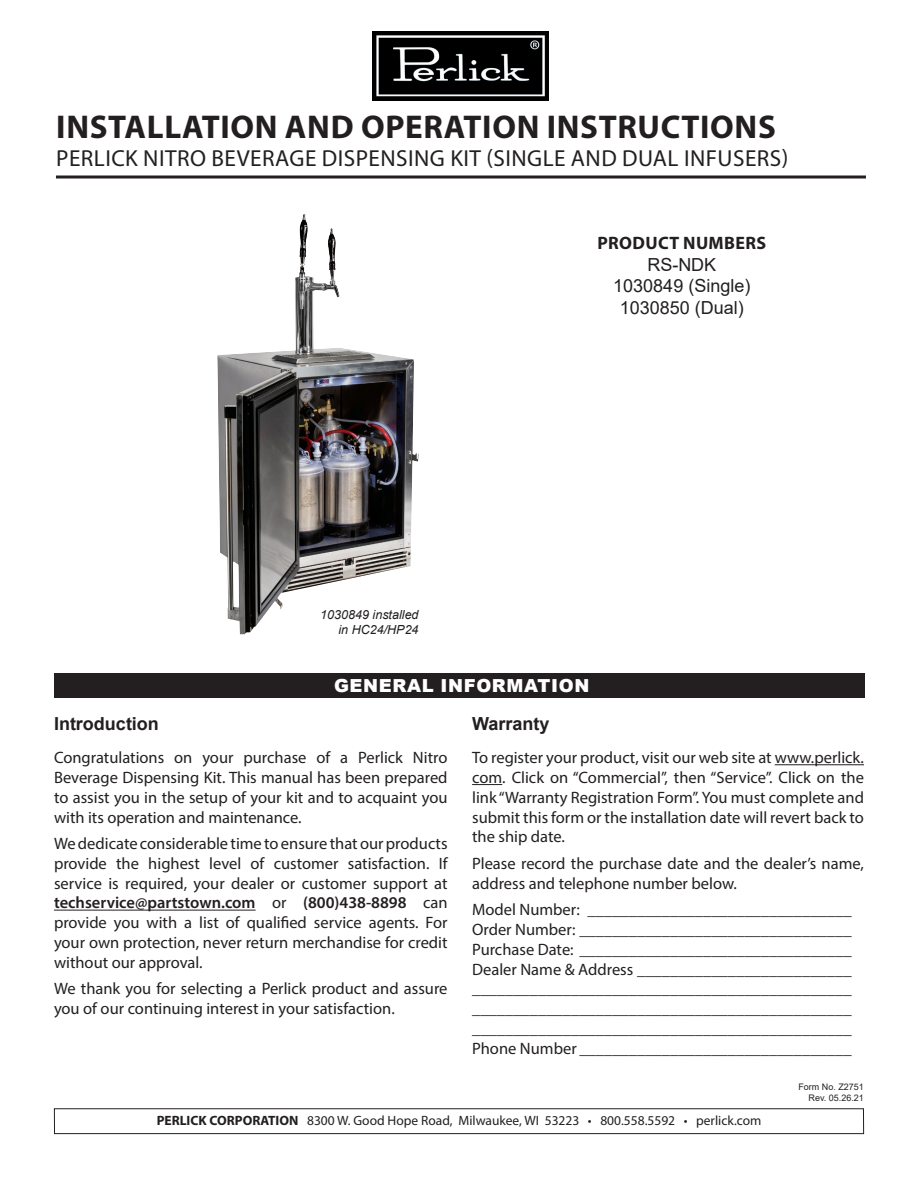
<style>
.page{position:relative;width:918px;height:1188px;background:#fff}
.page>*{position:absolute;margin:0;border:0;box-sizing:border-box;transform-origin:0 0}
.t1{font:700 33px "Myriad Pro";letter-spacing:.02em;color:#231f20}
.t2{font:23.25px "Myriad Pro";letter-spacing:.02em;color:#231f20}
.Paragraph_Style_1{font:18px "Arial";color:#231f20}
.Subhead_2{font:700 18px "Arial";color:#231f20}
.heading_1_Table_Whit{font:900 18px "Arial";letter-spacing:.035em;color:#fff}
.Paragraph_Style_1-2{font:700 18px "Myriad Pro";letter-spacing:.02em;color:#231f20}
.Body_text{font:16.5px/19.8px "Myriad Pro";color:#231f20;text-align:justify}
.t3{font:13.5px "Myriad Pro";color:#231f20}
.t4{font:italic 12.6px/15px "Arial";color:#231f20;text-align:right}
.t5{font:9px/10.8px "Arial";color:#231f20;text-align:right}
.s1{font-weight:600}
.s2{font-weight:700}
</style>
<div class="page">
<img style="left:217px;top:214px;width:202px;height:420px">
<img style="left:373px;top:32px;width:176px;height:68px">
<hr style="left:56px;top:176px;width:810px;height:2px;background:#231f20">
<div style="left:54px;top:1108px;width:810px;height:26px;border:1px solid #231f20"></div>
<div style="left:54px;top:673px;width:810px;height:24px;background:#231f20"></div>
<hr style="left:775px;top:764px;width:89px;height:1px;background:#231f20">
<hr style="left:472px;top:784px;width:30px;height:1px;background:#231f20">
<hr style="left:54px;top:910px;width:202px;height:1px;background:#231f20">
<p class="t1" style="left:56px;top:105px;width:721px">INSTALLATION AND OPERATION INSTRUCTIONS</p>
<p class="t2" style="left:56px;top:144px;width:734px">PERLICK NITRO BEVERAGE DISPENSING KIT (SINGLE AND DUAL INFUSERS)</p>
<p class="Paragraph_Style_1-2" style="left:597px;top:231px;width:170px">PRODUCT NUMBERS</p>
<p class="Paragraph_Style_1" style="left:647px;top:252px;width:70px">RS-NDK</p>
<p class="Paragraph_Style_1" style="left:613px;top:273px;width:139px">1030849 (Single)</p>
<p class="Paragraph_Style_1" style="left:620px;top:295px;width:126px">1030850 (Dual)</p>
<p class="t4" style="left:320px;top:607px;width:100px">1030849 installed in HC24/HP24</p>
<p class="heading_1_Table_Whit" style="left:334px;top:672px;width:257px">GENERAL INFORMATION</p>
<p class="Subhead_2" style="left:54px;top:711px;width:106px">Introduction</p>
<p class="Body_text" style="left:54px;top:747px;width:395px">Congratulations on your purchase of a Perlick Nitro Beverage Dispensing Kit. This manual has been prepared to assist you in the setup of your kit and to acquaint you with its operation and maintenance.</p>
<p class="Body_text" style="left:54px;top:833px;width:395px">We dedicate considerable time to ensure that our products provide the highest level of customer satisfaction. If service is required, your dealer or customer support at <span class="s1">techservice@partstown.com</span> or <span class="s1">(800)438-8898</span> can provide you with a list of qualified service agents. For your own protection, never return merchandise for credit without our approval.</p>
<p class="Body_text" style="left:54px;top:979px;width:395px">We thank you for selecting a Perlick product and assure you of our continuing interest in your satisfaction.</p>
<p class="Subhead_2" style="left:472px;top:711px;width:79px">Warranty</p>
<p class="Body_text" style="left:472px;top:747px;width:393px">To register your product, visit our web site at www.perlick. com. Click on “Commercial”, then “Service”. Click on the link “Warranty Registration Form”. You must complete and submit this form or the installation date will revert back to the ship date.</p>
<p class="Body_text" style="left:472px;top:853px;width:393px">Please record the purchase date and the dealer’s name, address and telephone number below.</p>
<p class="Body_text" style="left:472px;top:900px;width:381px">Model Number: ________________________________ Order Number: _________________________________ Purchase Date: _________________________________ Dealer Name &amp; Address __________________________ ______________________________________________ ______________________________________________ ______________________________________________ Phone Number _________________________________</p>
<p class="t5" style="left:798px;top:1081px;width:67px">Form No. Z2751<br>Rev. 05.26.21</p>
<p class="t3" style="left:157px;top:1112px;width:606px"><span class="s2">PERLICK CORPORATION</span> 8300 W. Good Hope Road, Milwaukee, WI 53223 • 800.558.5592 • perlick.com</p>
</div>
